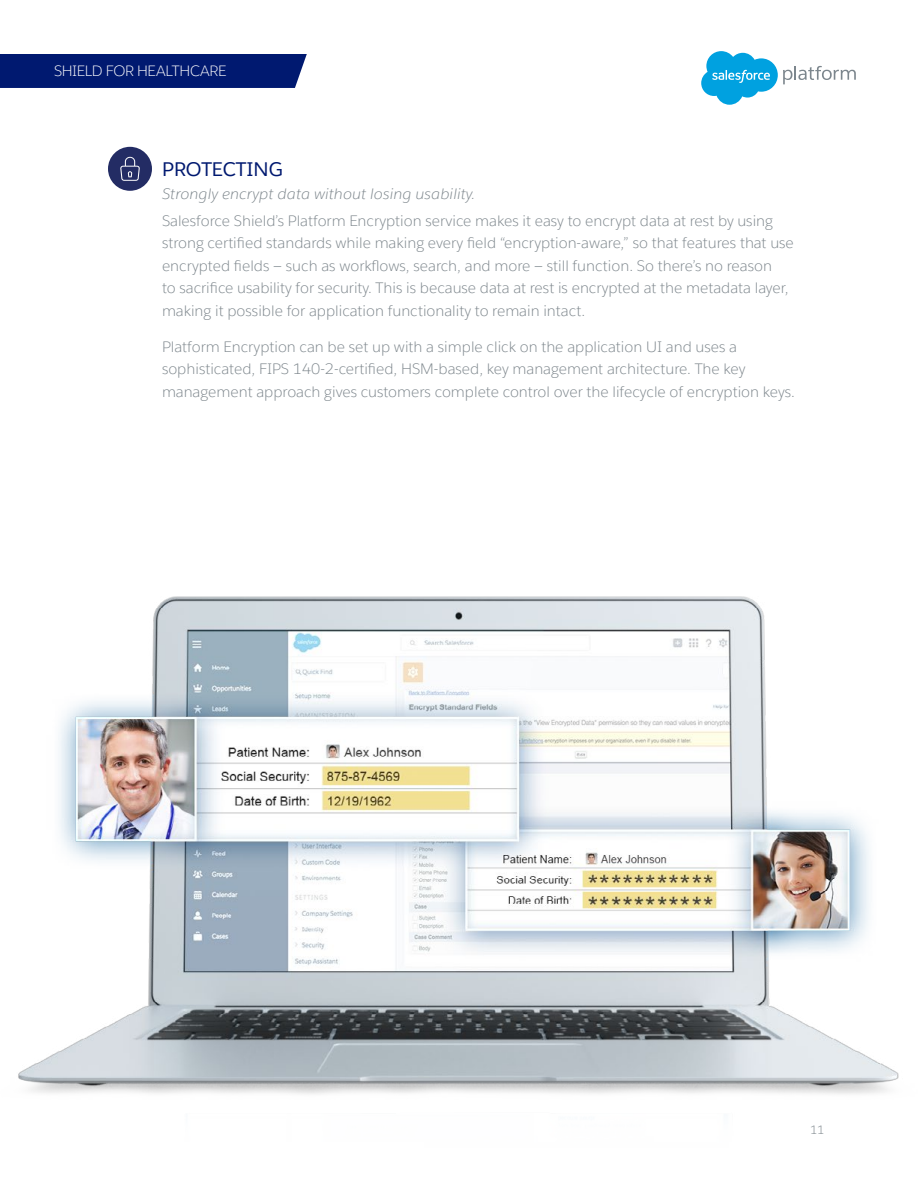
<style>
.page{position:relative;width:918px;height:1188px;background:#fff}
.page>*{position:absolute;margin:0;border:0;box-sizing:border-box;transform-origin:0 0}
.t1{font:19.5px "Salesforce Sans";color:#001970}
.t2{font:300 15px/22.5px "Salesforce Sans";color:#7d868c}
.t3{font:italic 300 15px "Salesforce Sans";letter-spacing:.01em;color:#7d868c}
.t4{font:300 14.85px "Salesforce Sans";letter-spacing:-.02em;color:#fff}
.t5{font:300 12px "Salesforce Sans";color:#7d868c}
</style>
<div class="page">
<div style="left:0;top:54px;width:307px;height:34px;background:#001970"></div>
<svg style="left:701px;top:51px;width:155px;height:54px"></svg>
<img style="left:18px;top:596px;width:881px;height:498px">
<div style="left:108px;top:147px;width:44px;height:44px;background:#232c64;border-radius:50%"></div>
<svg style="left:120px;top:157px;width:20px;height:24px"></svg>
<p class="t4" style="left:54px;top:62px;width:174px">SHIELD FOR HEALTHCARE</p>
<h1 class="t1" style="left:162px;top:157px;width:123px">PROTECTING</h1>
<p class="t3" style="left:162px;top:184px;width:315px">Strongly encrypt data without losing usability.</p>
<p class="t2" style="left:162px;top:209px;width:633px">Salesforce Shield’s Platform Encryption service makes it easy to encrypt data at rest by using strong certified standards while making every field “encryption-aware,” so that features that use encrypted fields — such as workflows, search, and more — still function. So there’s no reason<br>to sacrifice usability for security. This is because data at rest is encrypted at the metadata layer, making it possible for application functionality to remain intact.</p>
<p class="t2" style="left:162px;top:335px;width:634px">Platform Encryption can be set up with a simple click on the application UI and uses a sophisticated, FIPS 140-2-certified, HSM-based, key management architecture. The key management approach gives customers complete control over the lifecycle of encryption keys.</p>
<p class="t5" style="left:810px;top:1122px;width:16px">11</p>
</div>
